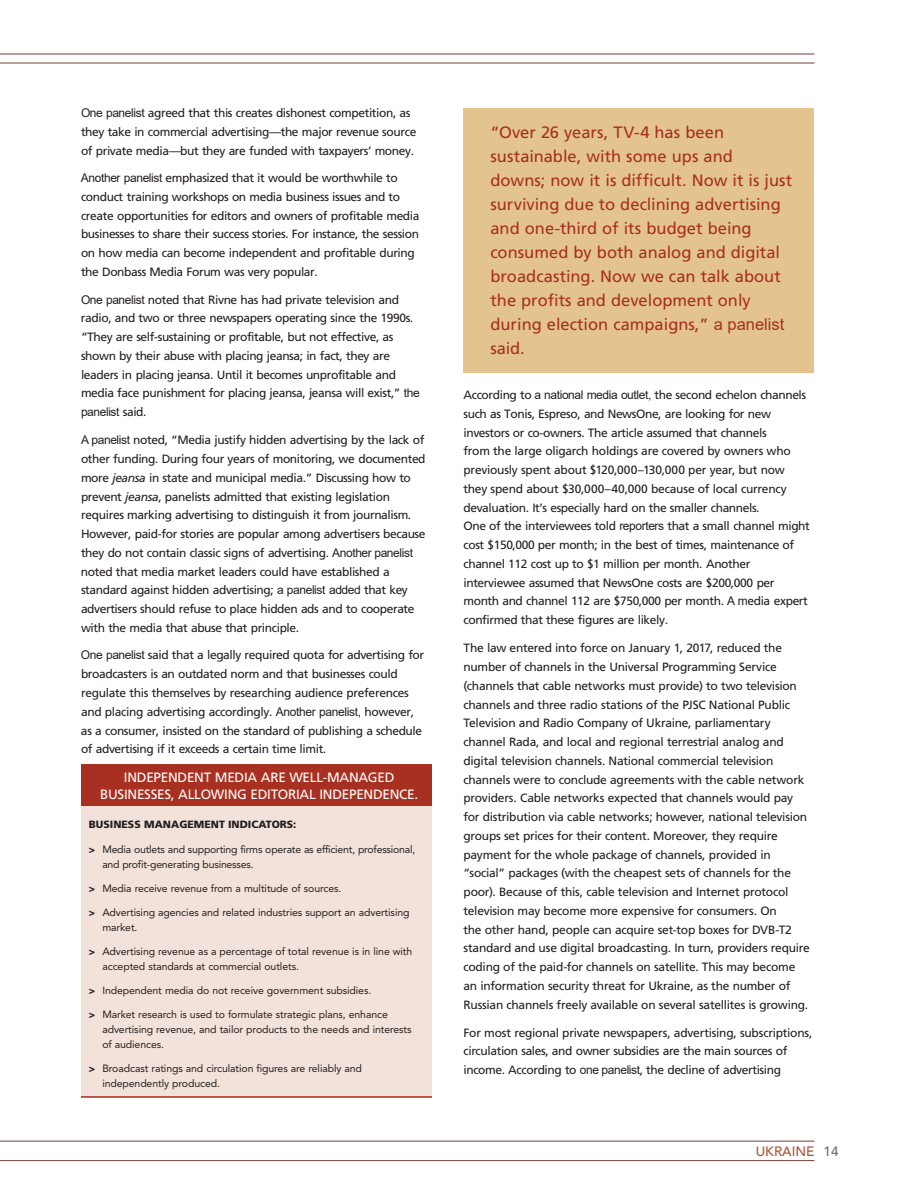
<style>
.page{position:relative;width:918px;height:1188px;background:#fff}
.page>*{position:absolute;margin:0;border:0;box-sizing:border-box;transform-origin:0 0}
.Pullquotes_New{font:16.5px/24px "Frutiger LT Std";color:#a83021}
.Shadebox_Head{font:13.5px/16.5px "Frutiger LT Std";letter-spacing:-.02em;color:#fff;text-align:center}
.t1{font:500 13.5px "Avenir LT Std";color:#a75838}
.Main_Text{font:12px/18.8px "Frutiger LT Pro";letter-spacing:-.035em;color:#231f20}
.Shadebox_Text{font:10.5px/15px "Avenir LT Std";letter-spacing:-.01em;color:#231f20}
.Shadebox_Subhead{font:900 10.5px "Frutiger LT Std";color:#231f20}
.s1{font-family:"Arial"}
.s2{font-style:italic}
.s3{font-family:"Frutiger LT Std";font-weight:900}
.s4{color:#6c6d70}
</style>
<div class="page">
<hr style="left:0;top:54px;width:814px;height:1px;background:#704137">
<hr style="left:0;top:63px;width:814px;height:1px;background:#704137">
<hr style="left:0;top:1141px;width:814px;height:1px;background:#704137">
<hr style="left:0;top:1160px;width:814px;height:1px;background:#704137">
<div style="left:81px;top:799px;width:351px;height:299px;background:#f3e2d9"></div>
<div style="left:81px;top:765px;width:351px;height:41px;background:#a83021"></div>
<hr style="left:81px;top:1096px;width:351px;height:2px;background:#a83021">
<div style="left:464px;top:108px;width:350px;height:264px;background:#e3c38e"></div>
<p class="Main_Text" style="left:81px;top:103px;width:337px"><span class="s1">One panelist</span> agreed that this creates dishonest competition, as they take in commercial advertising—the major revenue source of private media—but they are funded with taxpayers’ money.</p>
<p class="Main_Text" style="left:81px;top:169px;width:340px"><span class="s1">Another panelist</span> emphasized that it would be worthwhile to conduct training workshops on media business issues and to create opportunities for editors and owners of profitable media businesses to share their success stories. For instance, the session on how media can become independent and profitable during the Donbass Media Forum was very popular.</p>
<p class="Main_Text" style="left:81px;top:290px;width:340px"><span class="s1">One panelist</span> noted that Rivne has had private television and radio, and two or three newspapers operating since the 1990s. “They are self-sustaining or profitable, but not effective, as shown by their abuse with placing jeansa; in fact, they are leaders in placing jeansa. Until it becomes unprofitable and media face punishment for placing jeansa, jeansa will exist,” <span class="s1">the panelist</span> said.</p>
<p class="Main_Text" style="left:81px;top:431px;width:346px"><span class="s1">A panelist</span> noted, “Media justify hidden advertising by the lack of other funding. During four years of monitoring, we documented more <span class="s2">jeansa</span> in state and municipal media.” Discussing how to prevent <span class="s2">jeansa</span>, panelists admitted that existing legislation requires marking advertising to distinguish it from journalism.<br>However, paid-for stories are popular among advertisers because they do not contain classic signs of advertising. <span class="s1">Another panelist </span>noted that media market leaders could have established a standard against hidden advertising; <span class="s1">a panelist added</span> that key advertisers should refuse to place hidden ads and to cooperate with the media that abuse that principle.</p>
<p class="Main_Text" style="left:81px;top:646px;width:345px"><span class="s1">One panelist</span> said that a legally required quota for advertising for broadcasters is an outdated norm and that businesses could regulate this themselves by researching audience preferences and placing advertising accordingly. <span class="s1">Another panelist,</span> however, as a consumer, insisted on the standard of publishing a schedule of advertising if it exceeds a certain time limit.</p>
<p class="Shadebox_Head" style="left:100px;top:769px;width:320px">INDEPENDENT MEDIA ARE WELL-MANAGED<br>BUSINESSES, ALLOWING EDITORIAL INDEPENDENCE.</p>
<p class="Shadebox_Subhead" style="left:89px;top:818px;width:209px">BUSINESS MANAGEMENT INDICATORS:</p>
<p class="Shadebox_Text" style="left:102px;top:842px;width:314px;text-indent:-14px"><span class="s3">&gt;</span> Media outlets and supporting firms operate as efficient, professional, and profit-generating businesses.</p>
<p class="Shadebox_Text" style="left:89px;top:881px;width:254px"><span class="s3">&gt;</span> Media receive revenue from a multitude of sources.</p>
<p class="Shadebox_Text" style="left:102px;top:905px;width:309px;text-indent:-14px"><span class="s3">&gt;</span> Advertising agencies and related industries support an advertising market.</p>
<p class="Shadebox_Text" style="left:102px;top:944px;width:312px;text-indent:-14px"><span class="s3">&gt;</span> Advertising revenue as a percentage of total revenue is in line with accepted standards at commercial outlets.</p>
<p class="Shadebox_Text" style="left:89px;top:983px;width:284px"><span class="s3">&gt;</span> Independent media do not receive government subsidies.</p>
<p class="Shadebox_Text" style="left:102px;top:1007px;width:311px;text-indent:-14px"><span class="s3">&gt;</span> Market research is used to formulate strategic plans, enhance advertising revenue, and tailor products to the needs and interests of audiences.</p>
<p class="Shadebox_Text" style="left:102px;top:1061px;width:261px;text-indent:-14px"><span class="s3">&gt;</span> Broadcast ratings and circulation figures are reliably and independently produced.</p>
<p class="Pullquotes_New" style="left:490px;top:121px;width:303px">“Over 26 years, TV-4 has been sustainable, with some ups and<br>downs; now it is difficult. Now it is just surviving due to declining advertising and one-third of its budget being consumed by both analog and digital broadcasting. Now we can talk about the profits and development only during election campaigns,” <span class="s1">a panelist </span>said.</p>
<p class="Main_Text" style="left:464px;top:385px;width:348px">According to <span class="s1">a national media outlet,</span> the second echelon channels such as Tonis, Espreso, and NewsOne, are looking for new investors or co-owners. The article assumed that channels<br>from the large oligarch holdings are covered by owners who previously spent about $120,000–130,000 per year, but now they spend about $30,000–40,000 because of local currency devaluation. It’s especially hard on the smaller channels.<br>One of the interviewees told <span class="s1">reporters</span> that a small channel might cost $150,000 per month; in the best of times, maintenance of channel 112 cost up to $1 million per month. Another interviewee assumed that NewsOne costs are $200,000 per month and channel 112 are $750,000 per month. <span class="s1">A m</span>edia expert confirmed that these figures are likely.</p>
<p class="Main_Text" style="left:463px;top:639px;width:348px">The law entered into force on January 1, 2017, reduced the number of channels in the Universal Programming Service (channels that cable networks must provide) to two television channels and three radio stations of the PJSC National Public Television and Radio Company of Ukraine, parliamentary channel Rada, and local and regional terrestrial analog and digital television channels. National commercial television channels were to conclude agreements with the cable network providers. Cable networks expected that channels would pay for distribution via cable networks; however, national television groups set prices for their content. Moreover, they require payment for the whole package of channels, provided in “social” packages (with the cheapest sets of channels for the poor). Because of this, cable television and Internet protocol television may become more expensive for consumers. On<br>the other hand, people can acquire set-top boxes for DVB-T2 standard and use digital broadcasting. In turn, providers require coding of the paid-for channels on satellite. This may become an information security threat for Ukraine, as the number of Russian channels freely available on several satellites is growing.</p>
<p class="Main_Text" style="left:464px;top:1023px;width:350px">For most regional private newspapers, advertising, subscriptions, circulation sales, and owner subsidies are the main sources of income. According to <span class="s1">one panelist</span>, the decline of advertising</p>
<p class="t1" style="left:756px;top:1144px;width:84px">UKRAINE <span class="s4">14</span></p>
</div>
